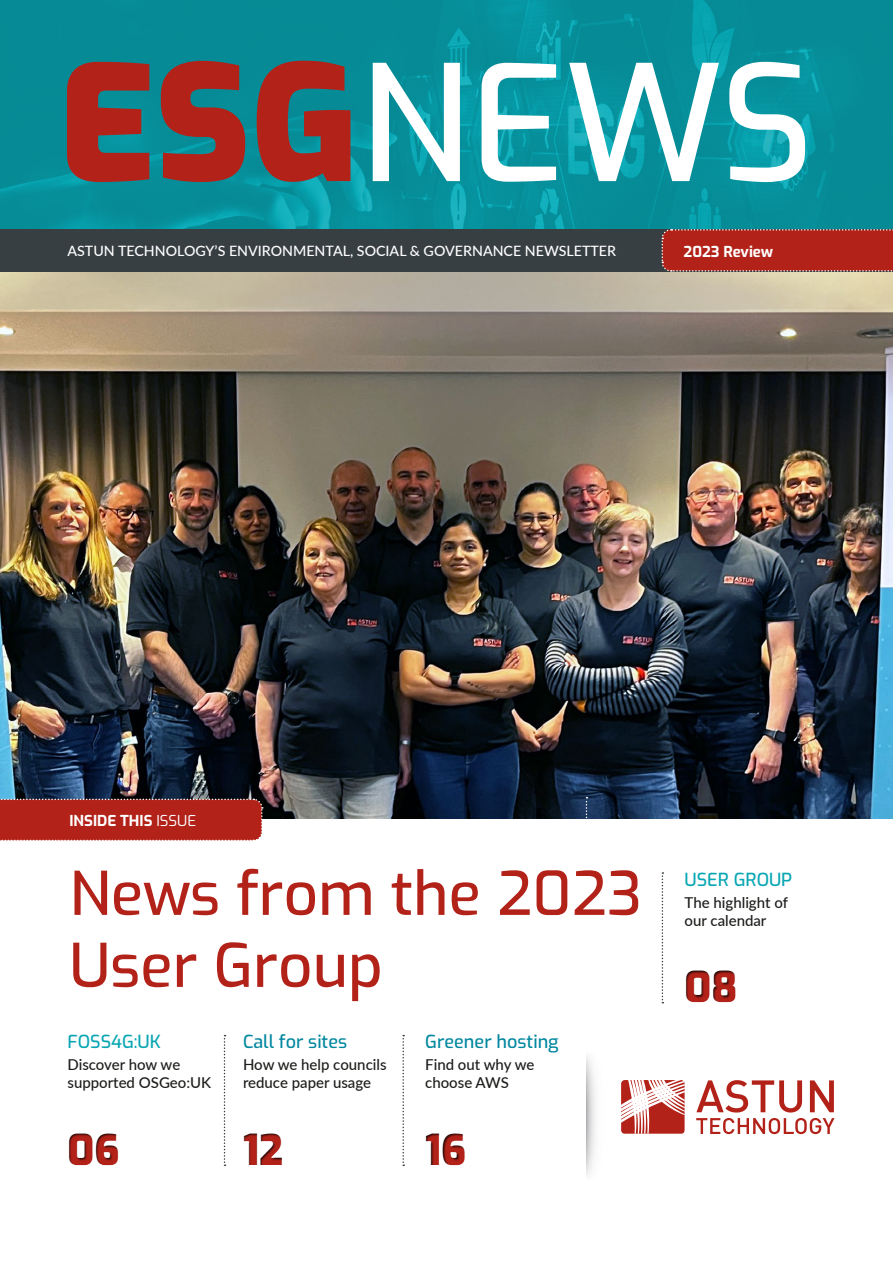
<style>
.page{position:relative;width:893px;height:1263px;background:#fff}
.page>*{position:absolute;margin:0;border:0;box-sizing:border-box;transform-origin:0 0}
.header_32pt{font:500 160.5px "Exo";color:#fff}
.main_section_heder{font:500 60px/72px "Exo";color:#b32219}
.t1{font:900 42px "Exo";color:#b32219}
.cover_content_highlight_14pt{font:500 18px "Exo";color:#00879f}
.cover_content_highlight_14pt-2{font:500 18px "Exo";color:#08a6b3}
.Body{font:500 15px/18px "Lato";color:#1d1d1b}
.t2{font:700 15px "Exo";color:#fff}
.t3{font:500 14.25px "Lato";color:#fff}
.s1{font-weight:900;color:#b32219}
.s2{font-weight:400}
</style>
<div class="page">
<img style="left:0;top:272px;width:893px;height:547px">
<svg style="left:0;top:0;width:893px;height:229px;background:#06909b"></svg>
<svg style="left:696px;top:1080px;width:138px;height:32px"></svg>
<svg style="left:696px;top:1118px;width:139px;height:16px"></svg>
<svg style="left:621px;top:1080px;width:64px;height:54px"></svg>
<div style="left:0;top:229px;width:893px;height:43px;background:#383f43"></div>
<svg style="left:586px;top:797px;width:1px;height:22px"></svg>
<img style="left:586px;top:1055px;width:10px;height:121px">
<svg style="left:224px;top:1035px;width:1px;height:84px"></svg>
<svg style="left:402px;top:1035px;width:2px;height:131px"></svg>
<svg style="left:661px;top:229px;width:232px;height:43px;background:#af2920"></svg>
<svg style="left:0;top:798px;width:263px;height:43px;background:#b12a22"></svg>
<svg style="left:662px;top:872px;width:1px;height:131px"></svg>
<p class="header_32pt" style="left:58px;top:7px;width:757px"><span class="s1">ESG</span>NEWS</p>
<p class="t3" style="left:68px;top:240px;width:550px">ASTUN TECHNOLOGY’S ENVIRONMENTAL, SOCIAL &amp; GOVERNANCE NEWSLETTER</p>
<p class="t2" style="left:684px;top:241px;width:91px">2023 Review</p>
<p class="t2" style="left:69px;top:810px;width:128px">INSIDE THIS <span class="s2">ISSUE</span></p>
<p class="main_section_heder" style="left:69px;top:854px;width:574px">News from the 2023<br>User Group</p>
<p class="cover_content_highlight_14pt-2" style="left:685px;top:866px;width:109px">USER GROUP</p>
<p class="Body" style="left:685px;top:893px;width:105px">The highlight of our calendar</p>
<h3 class="t1" style="left:685px;top:956px;width:54px">08</h3>
<p class="cover_content_highlight_14pt-2" style="left:68px;top:1028px;width:95px">FOSS4G:UK</p>
<p class="Body" style="left:68px;top:1055px;width:145px">Discover how we supported OSGeo:UK</p>
<h3 class="t1" style="left:68px;top:1119px;width:53px">06</h3>
<p class="cover_content_highlight_14pt" style="left:243px;top:1028px;width:106px">Call for sites</p>
<p class="Body" style="left:243px;top:1055px;width:145px">How we help councils reduce paper usage</p>
<h3 class="t1" style="left:243px;top:1119px;width:42px">12</h3>
<p class="cover_content_highlight_14pt" style="left:425px;top:1028px;width:135px">Greener hosting</p>
<p class="Body" style="left:425px;top:1055px;width:111px">Find out why we choose AWS</p>
<h3 class="t1" style="left:425px;top:1119px;width:42px">16</h3>
</div>
